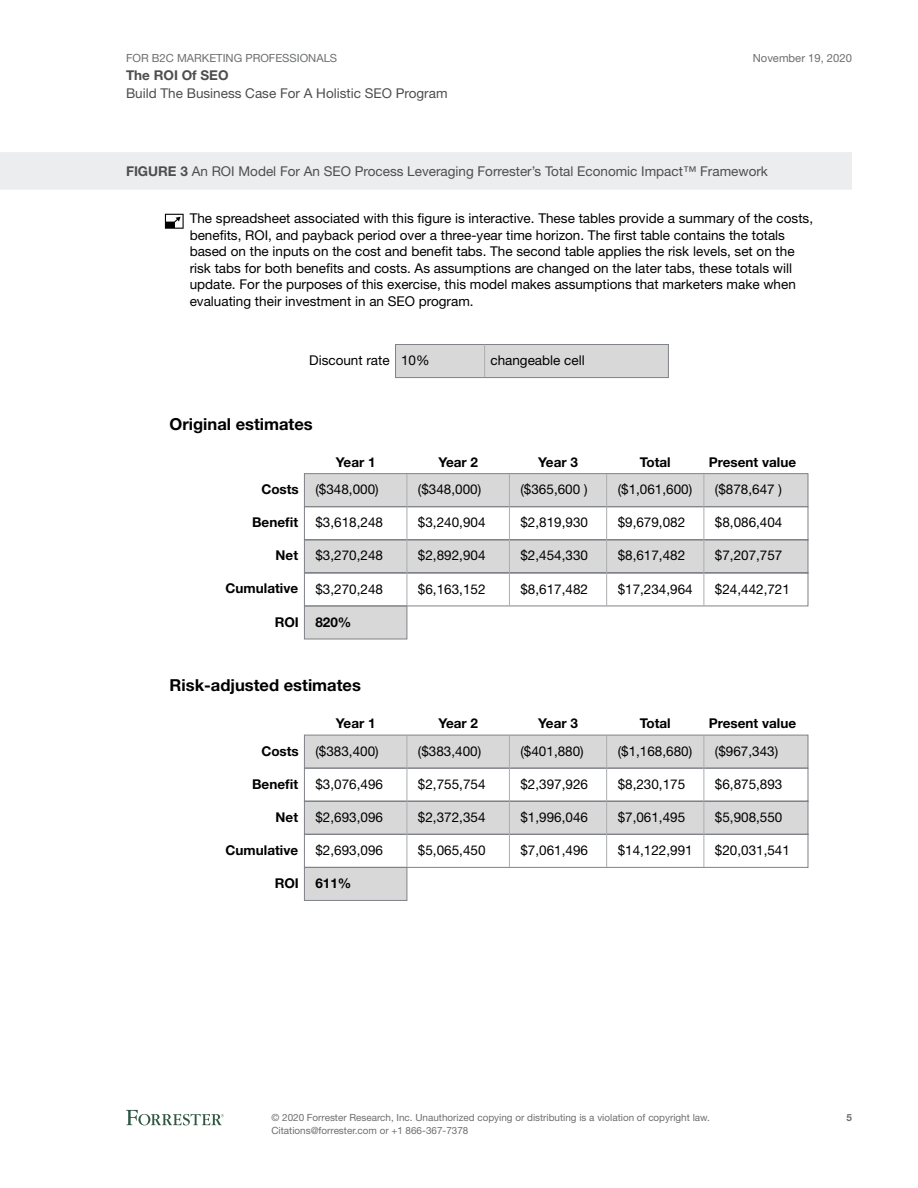
<style>
.page{position:relative;width:918px;height:1188px;background:#fff}
.page>*{position:absolute;margin:0;border:0;box-sizing:border-box;transform-origin:0 0}
.t1{font:700 16.5px "Helvetica Neue LT Std";color:#000100}
.t2{font:13.5px/16.5px "Helvetica Neue LT Std";color:#000100}
.t3{font:700 13.5px "Helvetica Neue LT Std";color:#000100}
.t4{font:13.5px "Helvetica Neue LT Std";color:#4e4e50}
.t5{font:700 13.5px "Helvetica Neue LT Std";color:#4e4e50}
.t6{font:11.25px "Helvetica Neue LT Std";color:#6d6e70}
.t7{font:9.9px/12.8px "Helvetica Neue LT Std";color:#6d6e70}
.t8{font:700 9.9px "Helvetica Neue LT Std";color:#6d6e70}
.s1{font-weight:700}
</style>
<div class="page">
<svg style="left:126px;top:1110px;width:98px;height:15px"></svg>
<div style="left:0;top:152px;width:852px;height:38px;background:#ecedee"></div>
<div style="left:395px;top:344px;width:274px;height:34px;background:#d8d8d8;border:1px solid #7f8288"></div>
<hr style="left:484px;top:344px;width:1px;height:33px;background:#abadb0">
<svg style="left:165px;top:214px;width:19px;height:15px"></svg>
<div style="left:304px;top:606px;width:103px;height:33px;background:#d8d8d8;border:1px solid #7f8288"></div>
<div style="left:304px;top:473px;width:504px;height:34px;background:#d8d8d8;border:1px solid #7f8288"></div>
<svg style="left:304px;top:506px;width:505px;height:101px"></svg>
<hr style="left:407px;top:474px;width:1px;height:132px;background:#abadb0">
<hr style="left:509px;top:474px;width:1px;height:132px;background:#abadb0">
<hr style="left:606px;top:474px;width:1px;height:132px;background:#abadb0">
<hr style="left:703px;top:474px;width:1px;height:132px;background:#abadb0">
<div style="left:304px;top:867px;width:103px;height:34px;background:#d8d8d8;border:1px solid #7f8288"></div>
<div style="left:304px;top:735px;width:504px;height:34px;background:#d8d8d8;border:1px solid #7f8288"></div>
<svg style="left:304px;top:767px;width:505px;height:101px"></svg>
<hr style="left:407px;top:735px;width:1px;height:132px;background:#abadb0">
<hr style="left:509px;top:735px;width:1px;height:132px;background:#abadb0">
<hr style="left:606px;top:735px;width:1px;height:132px;background:#abadb0">
<hr style="left:703px;top:735px;width:1px;height:132px;background:#abadb0">
<p class="t6" style="left:126px;top:51px;width:213px">For B2C Marketing Professionals</p>
<p class="t5" style="left:126px;top:67px;width:104px">The ROI Of SEO</p>
<p class="t4" style="left:126px;top:85px;width:323px">Build The Business Case For A Holistic SEO Program</p>
<p class="t6" style="left:753px;top:51px;width:101px">November 19, 2020</p>
<p class="t4" style="left:126px;top:163px;width:643px"><span class="s1">FIGURE 3</span> An ROI Model For An SEO Process Leveraging Forrester’s Total Economic Impact™ Framework</p>
<p class="t2" style="left:190px;top:210px;width:625px">The spreadsheet associated with this figure is interactive. These tables provide a summary of the costs, benefits, ROI, and payback period over a three-year time horizon. The first table contains the totals based on the inputs on the cost and benefit tabs. The second table applies the risk levels, set on the risk tabs for both benefits and costs. As assumptions are changed on the later tabs, these totals will update. For the purposes of this exercise, this model makes assumptions that marketers make when evaluating their investment in an SEO program.</p>
<p class="t2" style="left:309px;top:352px;width:122px">Discount rate 10%</p>
<p class="t2" style="left:490px;top:352px;width:96px">changeable cell</p>
<p class="t1" style="left:170px;top:414px;width:145px">Original estimates</p>
<p class="t3" style="left:336px;top:454px;width:41px">Year 1</p>
<p class="t3" style="left:438px;top:454px;width:41px">Year 2</p>
<p class="t3" style="left:538px;top:454px;width:41px">Year 3</p>
<p class="t3" style="left:640px;top:454px;width:32px">Total</p>
<p class="t3" style="left:709px;top:454px;width:89px">Present value</p>
<p class="t3" style="left:261px;top:481px;width:39px">Costs</p>
<p class="t3" style="left:252px;top:514px;width:48px">Benefit</p>
<p class="t3" style="left:276px;top:547px;width:24px">Net</p>
<p class="t3" style="left:226px;top:580px;width:74px">Cumulative</p>
<p class="t3" style="left:275px;top:613px;width:26px">ROI</p>
<p class="t2" style="left:315px;top:481px;width:65px">($348,000)</p>
<p class="t2" style="left:315px;top:514px;width:69px">$3,618,248</p>
<p class="t2" style="left:315px;top:547px;width:69px">$3,270,248</p>
<p class="t2" style="left:315px;top:580px;width:69px">$3,270,248</p>
<p class="t3" style="left:315px;top:613px;width:38px">820%</p>
<p class="t1" style="left:170px;top:675px;width:193px">Risk-adjusted estimates</p>
<p class="t2" style="left:418px;top:481px;width:65px">($348,000)</p>
<p class="t2" style="left:418px;top:514px;width:69px">$3,240,904</p>
<p class="t2" style="left:418px;top:547px;width:69px">$2,892,904</p>
<p class="t2" style="left:418px;top:580px;width:69px">$6,163,152</p>
<p class="t2" style="left:520px;top:481px;width:69px">($365,600 )</p>
<p class="t2" style="left:520px;top:514px;width:69px">$2,819,930</p>
<p class="t2" style="left:520px;top:547px;width:69px">$2,454,330</p>
<p class="t2" style="left:520px;top:580px;width:69px">$8,617,482</p>
<p class="t2" style="left:618px;top:481px;width:76px">($1,061,600)</p>
<p class="t2" style="left:618px;top:514px;width:69px">$9,679,082</p>
<p class="t2" style="left:618px;top:547px;width:69px">$8,617,482</p>
<p class="t2" style="left:618px;top:580px;width:77px">$17,234,964</p>
<p class="t2" style="left:715px;top:481px;width:69px">($878,647 )</p>
<p class="t2" style="left:715px;top:514px;width:69px">$8,086,404</p>
<p class="t2" style="left:715px;top:547px;width:69px">$7,207,757</p>
<p class="t2" style="left:715px;top:580px;width:77px">$24,442,721</p>
<p class="t3" style="left:261px;top:743px;width:39px">Costs</p>
<p class="t3" style="left:252px;top:776px;width:48px">Benefit</p>
<p class="t3" style="left:276px;top:809px;width:24px">Net</p>
<p class="t3" style="left:226px;top:842px;width:74px">Cumulative</p>
<p class="t3" style="left:275px;top:875px;width:26px">ROI</p>
<p class="t3" style="left:336px;top:715px;width:41px">Year 1</p>
<p class="t3" style="left:438px;top:715px;width:41px">Year 2</p>
<p class="t3" style="left:538px;top:715px;width:41px">Year 3</p>
<p class="t3" style="left:640px;top:715px;width:32px">Total</p>
<p class="t3" style="left:709px;top:715px;width:89px">Present value</p>
<p class="t2" style="left:315px;top:743px;width:65px">($383,400)</p>
<p class="t2" style="left:315px;top:776px;width:69px">$3,076,496</p>
<p class="t2" style="left:315px;top:809px;width:69px">$2,693,096</p>
<p class="t2" style="left:315px;top:842px;width:69px">$2,693,096</p>
<p class="t3" style="left:315px;top:875px;width:38px">611%</p>
<p class="t2" style="left:418px;top:743px;width:65px">($383,400)</p>
<p class="t2" style="left:418px;top:776px;width:69px">$2,755,754</p>
<p class="t2" style="left:418px;top:809px;width:69px">$2,372,354</p>
<p class="t2" style="left:418px;top:842px;width:69px">$5,065,450</p>
<p class="t2" style="left:520px;top:743px;width:65px">($401,880)</p>
<p class="t2" style="left:520px;top:776px;width:69px">$2,397,926</p>
<p class="t2" style="left:520px;top:809px;width:69px">$1,996,046</p>
<p class="t2" style="left:520px;top:842px;width:69px">$7,061,496</p>
<p class="t2" style="left:618px;top:743px;width:76px">($1,168,680)</p>
<p class="t2" style="left:618px;top:776px;width:69px">$8,230,175</p>
<p class="t2" style="left:618px;top:809px;width:69px">$7,061,495</p>
<p class="t2" style="left:618px;top:842px;width:77px">$14,122,991</p>
<p class="t2" style="left:715px;top:743px;width:65px">($967,343)</p>
<p class="t2" style="left:715px;top:776px;width:69px">$6,875,893</p>
<p class="t2" style="left:715px;top:809px;width:69px">$5,908,550</p>
<p class="t2" style="left:715px;top:842px;width:77px">$20,031,541</p>
<p class="t7" style="left:272px;top:1111px;width:440px">© 2020 Forrester Research, I nc. Unauthorized copying or distributing is a violation of copyright law.<br>Citations@forrester.com or +1 866-367-7378</p>
<p class="t8" style="left:846px;top:1112px;width:7px">5</p>
</div>
